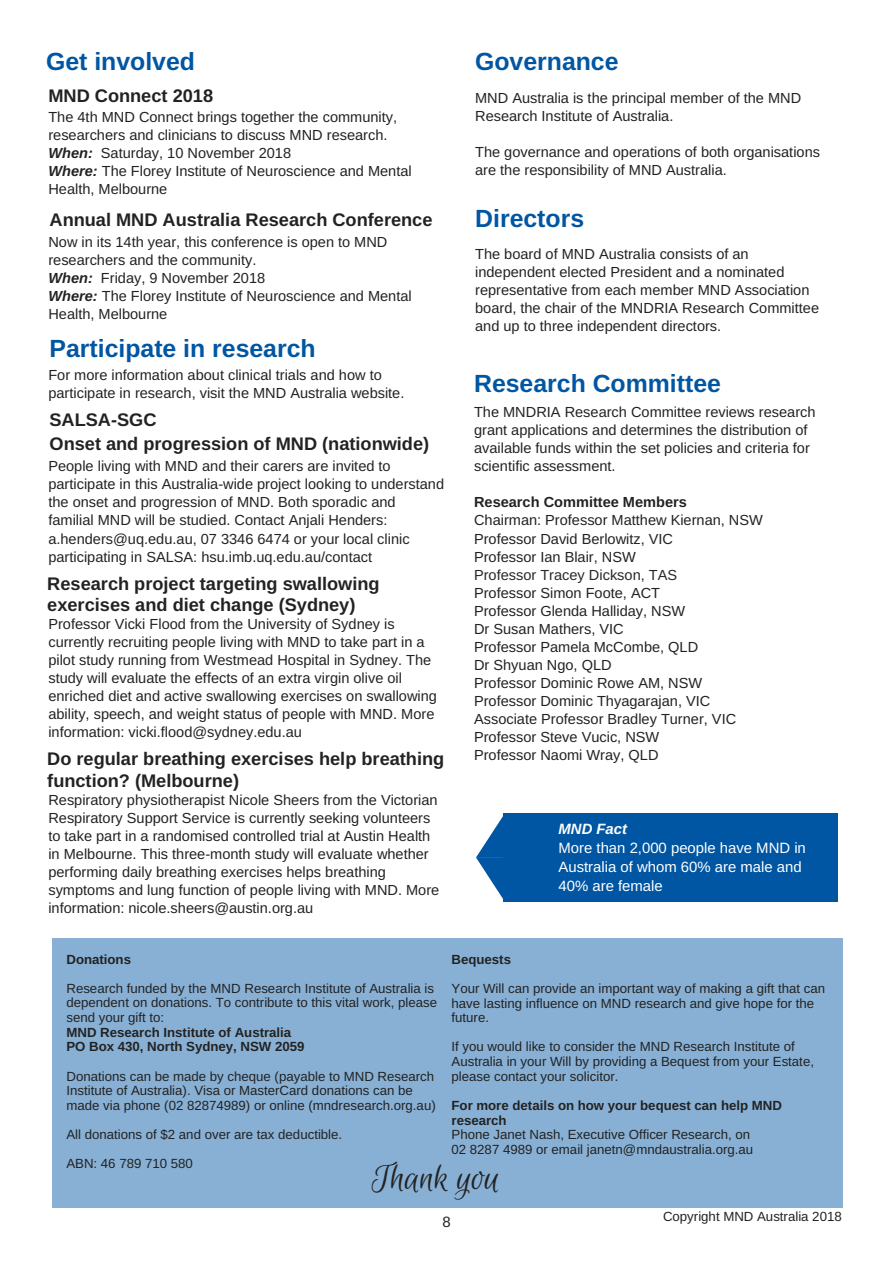
<style>
.page{position:relative;width:893px;height:1263px;background:#fff}
.page>*{position:absolute;margin:0;border:0;box-sizing:border-box;transform-origin:0 0}
.t1{font:39.75px "Euphoria Script";color:#222}
.t2{font:700 24.9px "Arimo";color:#0056a3}
.t3{font:700 18.15px/21.5px "Arimo";color:#222}
.t4{font:14.85px/19.2px "Arimo";color:#fff}
.t5{font:italic 700 14.85px "Arimo";color:#fff}
.t6{font:14.85px "Arimo";color:#222}
.t7{font:14.55px/18px "Arimo";color:#222}
.t8{font:14.55px "Arimo";color:#282828}
.t9{font:700 14.55px "Arimo";color:#222}
.t10{font:13.2px/14.7px "Arimo";color:#222}
.t11{font:700 13.2px/14.7px "Arimo";color:#222}
.s1{font-weight:700;font-style:italic}
</style>
<div class="page">
<div style="left:52px;top:938px;width:790px;height:269px;background:#88b0d4"></div>
<div style="left:503px;top:814px;width:334px;height:87px;background:#0056a3"></div>
<svg style="left:476px;top:816px;width:27px;height:83px"></svg>
<h2 class="t2" style="left:46px;top:47px;width:150px">Get involved</h2>
<p class="t3" style="left:48px;top:85px;width:166px">MND Connect 2018</p>
<p class="t7" style="left:48px;top:108px;width:365px">The 4th MND Connect brings together the community, researchers and clinicians to discuss MND research.<br><span class="s1">When:</span> Saturday, 10 November 2018<br><span class="s1">Where:</span> The Florey Institute of Neuroscience and Mental Health, Melbourne</p>
<p class="t3" style="left:50px;top:209px;width:384px">Annual MND Australia Research Conference</p>
<p class="t7" style="left:48px;top:233px;width:365px">Now in its 14th year, this conference is open to MND researchers and the community.<br><span class="s1">When:</span> Friday, 9 November 2018<br><span class="s1">Where:</span> The Florey Institute of Neuroscience and Mental Health, Melbourne</p>
<h2 class="t2" style="left:50px;top:334px;width:268px">Participate in research</h2>
<p class="t7" style="left:48px;top:366px;width:358px">For more information about clinical trials and how to participate in research, visit the MND Australia website.</p>
<p class="t3" style="left:50px;top:407px;width:381px;line-height:24.8px">SALSA-SGC<br>Onset and progression of MND (nationwide)</p>
<p class="t7" style="left:48px;top:457px;width:397px">People living with MND and their carers are invited to participate in this Australia-wide project looking to understand the onset and progression of MND. Both sporadic and familial MND will be studied. Contact Anjali Henders: a.henders@uq.edu.au, 07 3346 6474 or your local clinic participating in SALSA: hsu.imb.uq.edu.au/contact</p>
<p class="t3" style="left:47px;top:573px;width:334px">Research project targeting swallowing exercises and diet change (Sydney)</p>
<p class="t7" style="left:48px;top:615px;width:390px">Professor Vicki Flood from the University of Sydney is currently recruiting people living with MND to take part in a pilot study running from Westmead Hospital in Sydney. The study will evaluate the effects of an extra virgin olive oil enriched diet and active swallowing exercises on swallowing ability, speech, and weight status of people with MND. More information: vicki.flood@sydney.edu.au</p>
<p class="t3" style="left:47px;top:748px;width:398px">Do regular breathing exercises help breathing function? (Melbourne)</p>
<p class="t7" style="left:48px;top:791px;width:392px">Respiratory physiotherapist Nicole Sheers from the Victorian Respiratory Support Service is currently seeking volunteers to take part in a randomised controlled trial at Austin Health in Melbourne. This three-month study will evaluate whether performing daily breathing exercises helps breathing symptoms and lung function of people living with MND. More information: nicole.sheers@austin.org.au</p>
<h2 class="t2" style="left:475px;top:47px;width:145px">Governance</h2>
<p class="t7" style="left:475px;top:89px;width:328px">MND Australia is the principal member of the MND<br>Research Institute of Australia.</p>
<p class="t7" style="left:475px;top:143px;width:346px">The governance and operations of both organisations are the responsibility of MND Australia.</p>
<h2 class="t2" style="left:475px;top:205px;width:110px">Directors</h2>
<p class="t7" style="left:475px;top:245px;width:345px">The board of MND Australia consists of an independent elected President and a nominated representative from each member MND Association board, the chair of the MNDRIA Research Committee and up to three independent directors.</p>
<h2 class="t2" style="left:474px;top:369px;width:248px">Research Committee</h2>
<p class="t7" style="left:474px;top:403px;width:343px">The MNDRIA Research Committee reviews research grant applications and determines the distribution of available funds within the set policies and criteria for scientific assessment.</p>
<p class="t9" style="left:474px;top:494px;width:214px">Research Committee Members</p>
<p class="t7" style="left:474px;top:511px;width:290px">Chairman: Professor Matthew Kiernan, NSW<br>Professor David Berlowitz, VIC<br>Professor Ian Blair, NSW</p>
<p class="t8" style="left:474px;top:566px;width:205px">Professor Tracey Dickson, TAS</p>
<p class="t7" style="left:474px;top:583px;width:264px">Professor Simon Foote, ACT<br>Professor Glenda Halliday, NSW<br>Dr Susan Mathers, VIC<br>Professor Pamela McCombe, QLD<br>Dr Shyuan Ngo, QLD<br>Professor Dominic Rowe AM, NSW<br>Professor Dominic Thyagarajan, VIC<br>Associate Professor Bradley Turner, VIC<br>Professor Steve Vucic, NSW<br>Professor Naomi Wray, QLD</p>
<p class="t5" style="left:558px;top:821px;width:70px">MND Fact</p>
<p class="t4" style="left:558px;top:838px;width:249px">More than 2,000 people have MND in<br>Australia of whom 60% are male and<br>40% are female</p>
<p class="t11" style="left:66px;top:951px;width:66px">Donations</p>
<p class="t10" style="left:66px;top:981px;width:372px">Research funded by the MND Research Institute of Australia is dependent on donations. To contribute to this vital work, please send your gift to:</p>
<p class="t11" style="left:66px;top:1025px;width:240px">MND Research Institute of Australia<br>PO Box 430, North Sydney, NSW 2059</p>
<p class="t10" style="left:66px;top:1069px;width:371px">Donations can be made by cheque (payable to MND Research<br>Institute of Australia). Visa or MasterCard donations can be made via phone (02 82874989) or online (mndresearch.org.au)</p>
<p class="t10" style="left:66px;top:1127px;width:277px">All donations of $2 and over are tax deductible.</p>
<p class="t10" style="left:66px;top:1156px;width:128px">ABN: 46 789 710 580</p>
<h1 class="t1" style="left:372px;top:1157px;width:130px">Thank you</h1>
<p class="t11" style="left:452px;top:952px;width:61px">Bequests</p>
<p class="t10" style="left:452px;top:981px;width:375px">Your Will can provide an important way of making a gift that can have lasting influence on MND research and give hope for the future.</p>
<p class="t10" style="left:452px;top:1039px;width:364px">If you would like to consider the MND Research Institute of<br>Australia in your Will by providing a Bequest from your Estate, please contact your solicitor.</p>
<p class="t11" style="left:452px;top:1098px;width:332px">For more details on how your bequest can help MND research</p>
<p class="t10" style="left:452px;top:1127px;width:303px">Phone Janet Nash, Executive Officer Research, on<br>02 8287 4989 or email janetn@mndaustralia.org.au</p>
<p class="t6" style="left:442px;top:1214px;width:10px">8</p>
<p class="t10" style="left:663px;top:1209px;width:180px">Copyright MND Australia 2018</p>
</div>
